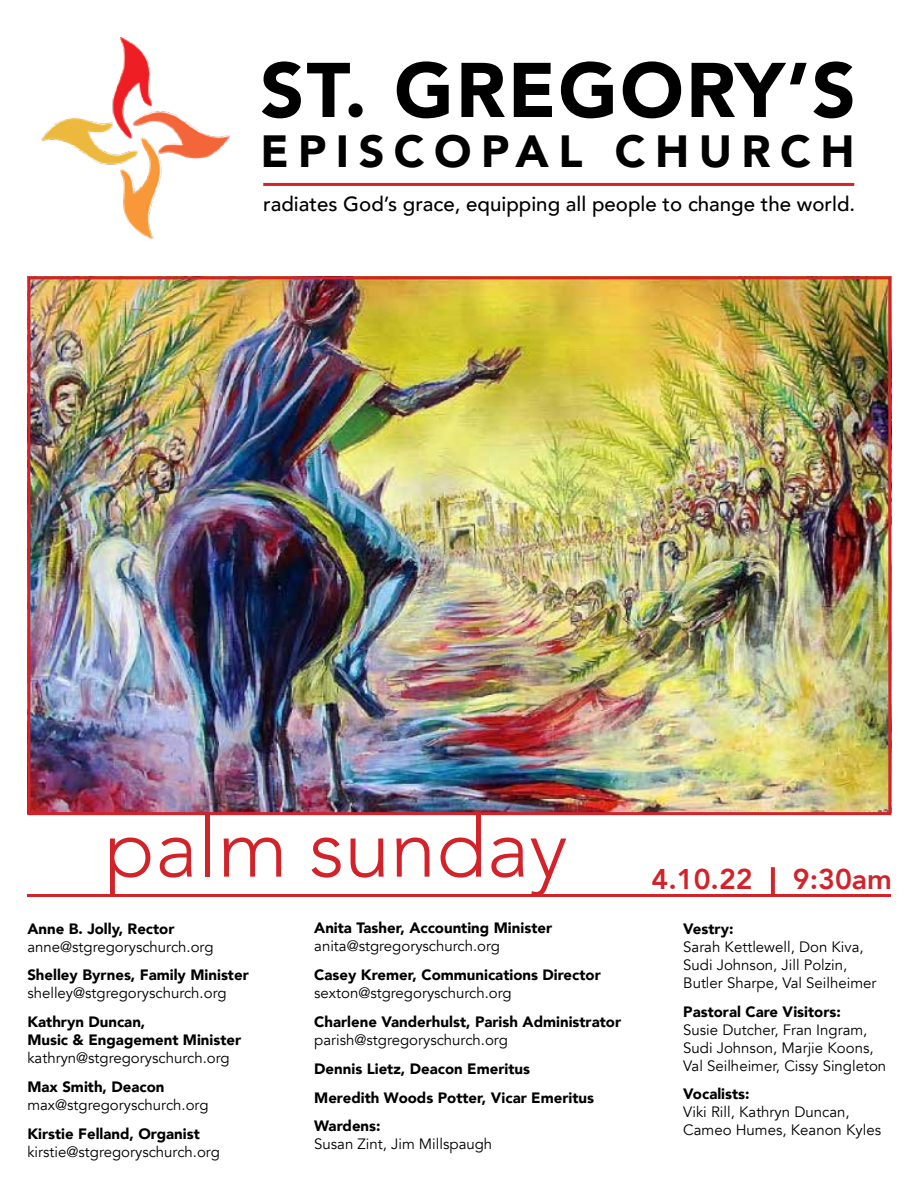
<style>
.page{position:relative;width:918px;height:1188px;background:#fff}
.page>*{position:absolute;margin:0;border:0;box-sizing:border-box;transform-origin:0 0}
.t1{font:300 82.5px "Avenir";color:#d2232a}
.t2{font:900 76.5px "Avenir";letter-spacing:.03em;color:#000}
.t3{font:900 45px "Avenir";letter-spacing:.21em;color:#000}
.t4{font:800 28.5px "Avenir";color:#d2232a}
.t5{font:500 20.4px "Avenir";color:#000}
.t6{font:15px/18px "Avenir";color:#000}
.t7{font:900 15px/28.8px "Avenir";color:#000}
</style>
<div class="page">
<img style="left:31px;top:280px;width:856px;height:531px">
<img style="left:41px;top:38px;width:189px;height:201px">
<hr style="left:263px;top:183px;width:591px;height:3px;background:#d2232a">
<hr style="left:27px;top:894px;width:864px;height:3px;background:#d2232a">
<div style="left:27px;top:276px;width:864px;height:539px;border:3px solid #d2232a"></div>
<h2 class="t2" style="left:260px;top:25px;width:597px">ST. GREGORY’S</h2>
<h3 class="t3" style="left:260px;top:113px;width:596px">EPISCOPAL CHURCH</h3>
<h3 class="t5" style="left:263px;top:186px;width:594px">radiates God’s grace, equipping all people to change the world.</h3>
<h1 class="t1" style="left:104px;top:799px;width:465px">palm sunday</h1>
<p class="t7" style="left:27px;top:914px;width:149px">Anne B. Jolly, Rector</p>
<p class="t6" style="left:27px;top:938px;width:188px">anne@stgregoryschurch.org</p>
<p class="t7" style="left:27px;top:960px;width:223px">Shelley Byrnes, Family Minister</p>
<p class="t6" style="left:27px;top:985px;width:201px">shelley@stgregoryschurch.org</p>
<p class="t7" style="left:27px;top:1013px;width:215px;line-height:18px">Kathryn Duncan,<br>Music &amp; Engagement Minister</p>
<p class="t6" style="left:27px;top:1049px;width:204px">kathryn@stgregoryschurch.org</p>
<p class="t7" style="left:27px;top:1072px;width:139px">Max Smith, Deacon</p>
<p class="t6" style="left:27px;top:1096px;width:183px">max@stgregoryschurch.org</p>
<p class="t7" style="left:27px;top:1119px;width:174px">Kirstie Felland, Organist</p>
<p class="t6" style="left:27px;top:1143px;width:194px">kirstie@stgregoryschurch.org</p>
<p class="t7" style="left:314px;top:913px;width:239px">Anita Tasher, Accounting Minister</p>
<p class="t6" style="left:314px;top:937px;width:187px">anita@stgregoryschurch.org</p>
<p class="t7" style="left:314px;top:960px;width:288px">Casey Kremer, Communications Director</p>
<p class="t6" style="left:314px;top:984px;width:199px">sexton@stgregoryschurch.org</p>
<p class="t7" style="left:314px;top:1007px;width:308px">Charlene Vanderhulst, Parish Administrator</p>
<p class="t6" style="left:314px;top:1031px;width:195px">parish@stgregoryschurch.org</p>
<p class="t7" style="left:314px;top:1054px;width:281px">Dennis Lietz, Deacon Emeritus<br>Meredith Woods Potter, Vicar Emeritus<br>Wardens:</p>
<p class="t6" style="left:314px;top:1135px;width:180px">Susan Zint, Jim Millspaugh</p>
<h3 class="t4" style="left:652px;top:857px;width:242px">4.10.22 | 9:30am</h3>
<p class="t7" style="left:683px;top:914px;width:52px">Vestry:</p>
<p class="t6" style="left:683px;top:938px;width:195px">Sarah Kettlewell, Don Kiva,<br>Sudi Johnson, Jill Polzin,<br>Butler Sharpe, Val Seilheimer</p>
<p class="t7" style="left:683px;top:997px;width:159px">Pastoral Care Visitors:</p>
<p class="t6" style="left:683px;top:1021px;width:205px">Susie Dutcher, Fran Ingram,<br>Sudi Johnson, Marjie Koons,<br>Val Seilheimer, Cissy Singleton</p>
<p class="t7" style="left:683px;top:1079px;width:68px">Vocalists:</p>
<p class="t6" style="left:683px;top:1104px;width:199px">Viki Rill, Kathryn Duncan,<br>Cameo Humes, Keanon Kyles</p>
</div>
